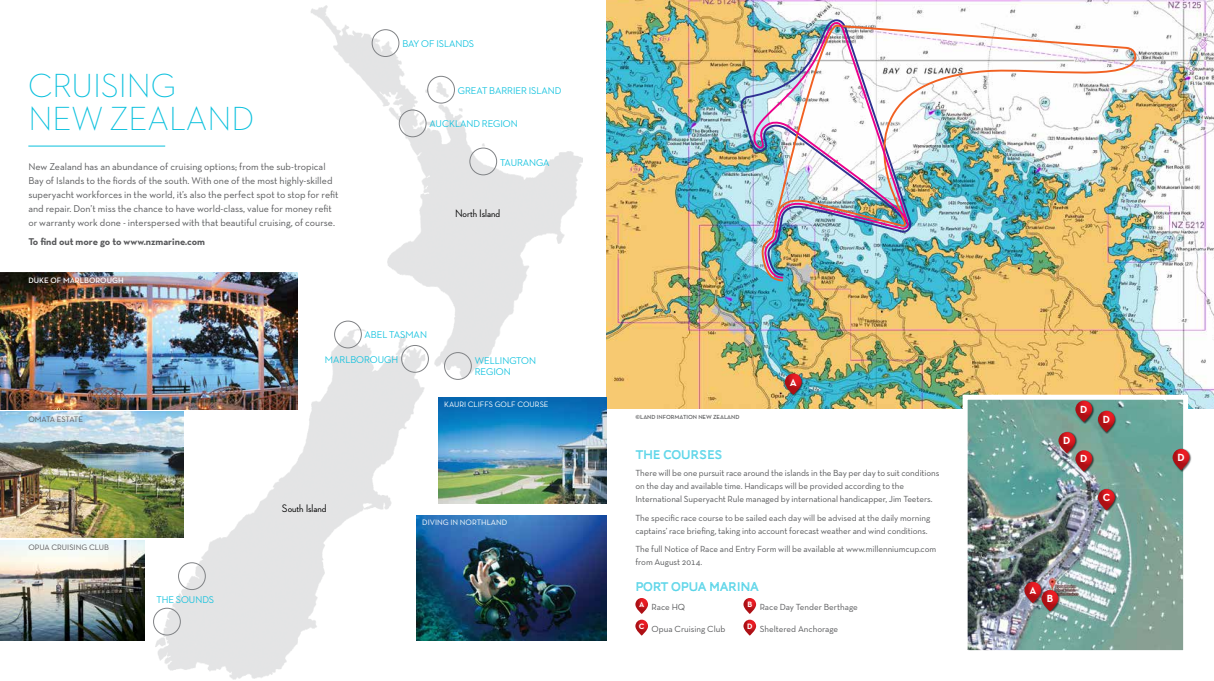
<style>
.page{position:relative;width:1214px;height:681px;background:#fff}
.page>*{position:absolute;margin:0;border:0;box-sizing:border-box;transform-origin:0 0}
.t1{font:300 34px/32.8px "Neutraface 2 Display";color:#0ac0dd}
.t2{font:13px "AW Conqueror Inline";letter-spacing:-.03em;color:#0ac0dd}
.t3{font:500 11px "Neutraface 2 Display";color:#000}
.t4{font:700 10.6px "Neutra Text TF";color:#fff}
.t5{font:10px/14px "Neutra Text TF";color:#58595b}
.t6{font:500 10px/11px "Neutraface 2 Display";color:#0ac0dd}
.t7{font:700 10px "Neutra Text TF";color:#58595b}
.t8{font:9px/13px "Neutra Text TF";letter-spacing:-.005em;color:#58595b}
.t9{font:8px "Neutra Text TF";color:#fff}
.t10{font:8px "Neutra Text TF";color:#58595b}
.t11{font:600 8px "Neutra Text TF";color:#fff}
.t12{font:6px "Neutra Text TF Demi Alt";color:#58595b}
</style>
<div class="page">
<img style="left:156px;top:5px;width:426px;height:675px">
<div style="left:469px;top:148px;width:28px;height:27px;border:1px solid #808285;border-radius:50%"></div>
<div style="left:444px;top:352px;width:27px;height:27px;border:1px solid #808285;border-radius:50%"></div>
<div style="left:178px;top:562px;width:27px;height:27px;border:1px solid #808285;border-radius:50%"></div>
<div style="left:153px;top:607px;width:28px;height:28px;border:1px solid #808285;border-radius:50%"></div>
<div style="left:401px;top:345px;width:27px;height:27px;border:1px solid #808285;border-radius:50%"></div>
<div style="left:334px;top:321px;width:27px;height:27px;border:1px solid #808285;border-radius:50%"></div>
<div style="left:399px;top:110px;width:27px;height:27px;border:1px solid #808285;border-radius:50%"></div>
<div style="left:427px;top:76px;width:27px;height:27px;border:1px solid #808285;border-radius:50%"></div>
<div style="left:372px;top:29px;width:27px;height:28px;border:1px solid #808285;border-radius:50%"></div>
<hr style="left:28px;top:146px;width:137px;height:1px;background:#0ac0dd">
<img style="left:607px;top:0;width:606px;height:408px">
<img style="left:740px;top:18px;width:172px;height:258px">
<img style="left:762px;top:24px;width:374px;height:258px">
<img style="left:747px;top:21px;width:169px;height:258px">
<img style="left:0;top:411px;width:184px;height:126px">
<img style="left:0;top:540px;width:144px;height:100px">
<img style="left:416px;top:515px;width:191px;height:125px">
<img style="left:438px;top:397px;width:169px;height:106px">
<img style="left:0;top:272px;width:298px;height:137px">
<img style="left:968px;top:400px;width:213px;height:248px">
<div style="left:962px;top:394px;width:225px;height:260px;border:5px solid #fff"></div>
<div style="left:1023px;top:581px;width:20px;height:24px;background:#000;opacity:.6"></div>
<svg style="left:1024px;top:581px;width:17px;height:21px"></svg>
<div style="left:784px;top:373px;width:19px;height:23px;background:#000;opacity:.6"></div>
<svg style="left:784px;top:373px;width:17px;height:21px"></svg>
<div style="left:1040px;top:589px;width:20px;height:24px;background:#000;opacity:.6"></div>
<svg style="left:1041px;top:589px;width:17px;height:22px"></svg>
<div style="left:1097px;top:488px;width:19px;height:24px;background:#000;opacity:.6"></div>
<svg style="left:1097px;top:489px;width:17px;height:21px"></svg>
<div style="left:1057px;top:431px;width:20px;height:24px;background:#000;opacity:.6"></div>
<svg style="left:1058px;top:432px;width:17px;height:21px"></svg>
<div style="left:1074px;top:449px;width:20px;height:24px;background:#000;opacity:.6"></div>
<svg style="left:1075px;top:450px;width:17px;height:21px"></svg>
<div style="left:1171px;top:448px;width:20px;height:24px;background:#000;opacity:.6"></div>
<svg style="left:1172px;top:448px;width:17px;height:22px"></svg>
<div style="left:1074px;top:400px;width:20px;height:24px;background:#000;opacity:.6"></div>
<svg style="left:1075px;top:400px;width:17px;height:22px"></svg>
<div style="left:1097px;top:410px;width:19px;height:24px;background:#000;opacity:.6"></div>
<svg style="left:1097px;top:410px;width:17px;height:22px"></svg>
<svg style="left:635px;top:597px;width:13px;height:16px"></svg>
<svg style="left:743px;top:597px;width:13px;height:16px"></svg>
<svg style="left:635px;top:619px;width:13px;height:16px"></svg>
<svg style="left:743px;top:619px;width:13px;height:16px"></svg>
<h1 class="t1" style="left:28px;top:70px;width:227px">CRUISING<br>N EW ZEALAND</h1>
<p class="t5" style="left:28px;top:159px;width:311px">New Zealand has an abundance of cruising options; from the sub-tropical Bay of Islands to the fiords of the south. With one of the most highly-skilled superyacht workforces in the world, it’s also the perfect spot to stop for refit and repair. Don’t miss the chance to have world-class, value for money refit or warranty work done - interspersed with that beautiful cruising, of course.</p>
<p class="t7" style="left:28px;top:235px;width:178px">To find out more go to www.nzmarine.com</p>
<p class="t11" style="left:28px;top:275px;width:97px">DUKE OF MARLBOROUGH</p>
<p class="t6" style="left:402px;top:38px;width:73px">BAY OF ISLANDS</p>
<p class="t6" style="left:458px;top:85px;width:105px">GREAT BARRIER ISLAND</p>
<p class="t6" style="left:429px;top:118px;width:90px">AUCKLAND REGION</p>
<p class="t6" style="left:500px;top:157px;width:51px">TAURANGA</p>
<p class="t3" style="left:455px;top:207px;width:47px">NORTH ISLAND</p>
<p class="t6" style="left:364px;top:329px;width:64px">ABEL TASMAN</p>
<p class="t10" style="left:28px;top:414px;width:7px">omata</p>
<p class="t10" style="left:57px;top:414px;width:6px">estate</p>
<p class="t10" style="left:28px;top:542px;width:44px">Opua Cruisin</p>
<p class="t10" style="left:81px;top:542px;width:28px">g club</p>
<p class="t6" style="left:156px;top:593px;width:59px">THE SOUNDS</p>
<p class="t6" style="left:325px;top:354px;width:75px">MARLBOROUGH</p>
<p class="t6" style="left:475px;top:355px;width:63px">WELLINGTON<br>REGION</p>
<p class="t9" style="left:444px;top:399px;width:39px">kauri cliffs</p>
<p class="t9" style="left:494px;top:399px;width:46px">golf course</p>
<p class="t3" style="left:282px;top:502px;width:46px">SOUTH ISLAND</p>
<p class="t9" style="left:422px;top:517px;width:44px">diving in north</p>
<p class="t9" style="left:486px;top:517px;width:11px">land</p>
<p class="t12" style="left:635px;top:413px;width:106px">©LAN D INFORMATION N EW ZEALAN D</p>
<p class="t4" style="left:789px;top:375px;width:8px">A</p>
<h2 class="t2" style="left:635px;top:448px;width:89px">THE COURSES</h2>
<p class="t8" style="left:635px;top:466px;width:305px">There will be one pursuit race around the islands in the Bay per day to suit conditions on the day and available time. Handicaps will be provided according to the<br>International Superyacht Rule managed by international handicapper, Jim Teeters.</p>
<p class="t8" style="left:635px;top:511px;width:296px">The specific race course to be sailed each day will be advised at the daily morning captains’ race briefing, taking into account forecast weather and wind conditions.</p>
<p class="t8" style="left:635px;top:542px;width:302px">The full Notice of Race and Entry Form will be available at www.millenniumcup.com from August 2014.</p>
<h2 class="t2" style="left:635px;top:580px;width:125px">PORT OPUA MARINA</h2>
<p class="t8" style="left:639px;top:600px;width:48px"><sup>A</sup> Race HQ</p>
<p class="t8" style="left:747px;top:600px;width:112px"><sup>b</sup> Race Day Tender Berthage</p>
<p class="t8" style="left:638px;top:621px;width:88px"><sup>c</sup> Opua Cruising Club</p>
<p class="t8" style="left:747px;top:621px;width:93px"><sup>d</sup> Sheltered Anchorage</p>
<p class="t4" style="left:1063px;top:434px;width:9px">d</p>
<p class="t4" style="left:1080px;top:402px;width:9px">d</p>
<p class="t4" style="left:1102px;top:412px;width:9px">d</p>
<p class="t4" style="left:1080px;top:452px;width:9px">d</p>
<p class="t4" style="left:1177px;top:450px;width:9px">d</p>
<p class="t4" style="left:1102px;top:490px;width:9px">c</p>
<p class="t4" style="left:1029px;top:583px;width:8px">A</p>
<p class="t4" style="left:1046px;top:591px;width:8px">b</p>
</div>
